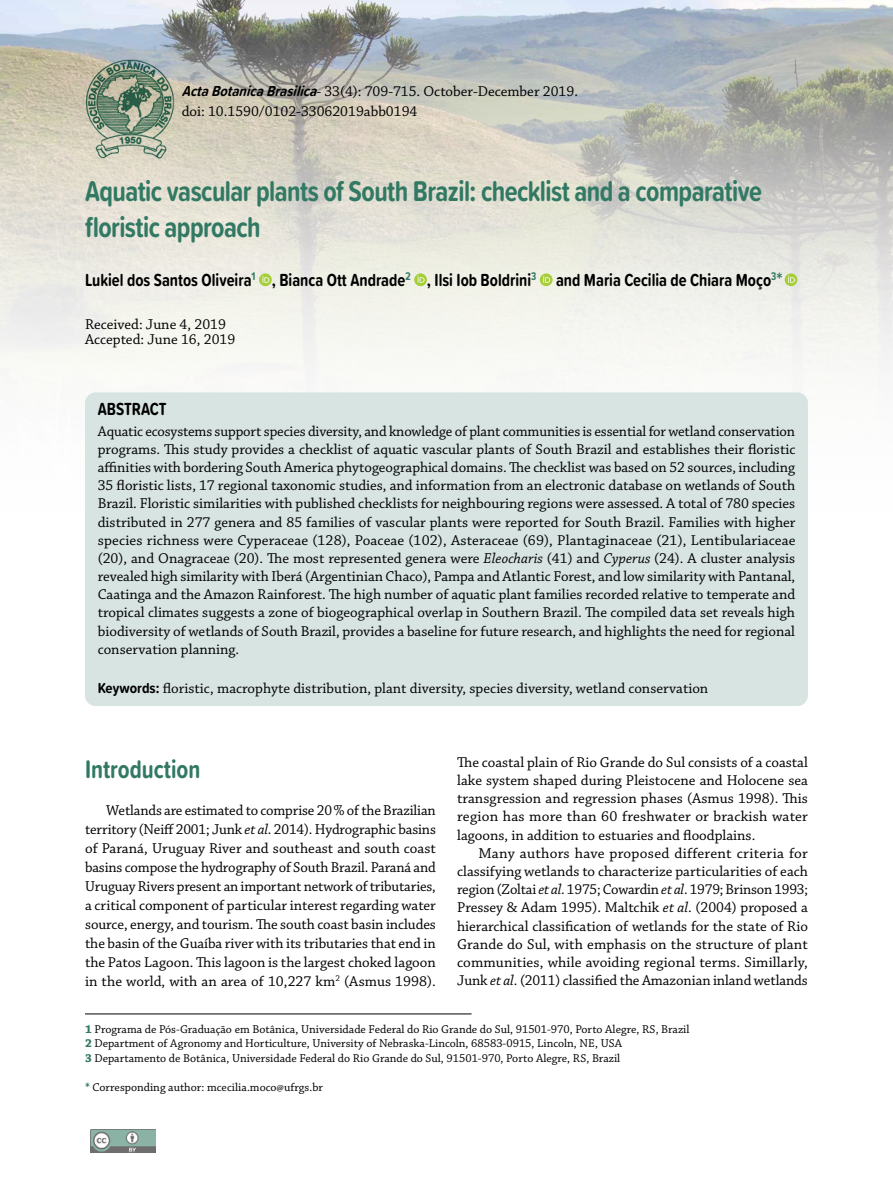
<style>
.page{position:relative;width:893px;height:1191px;background:#fff}
.page>*{position:absolute;margin:0;border:0;box-sizing:border-box;transform-origin:0 0}
.t1{font:700 29.7px/36.2px "Proxima Soft Cond";letter-spacing:-.02em;color:#327964;scale:.91 1}
.t2{font:700 26.4px "Proxima Soft Cond";color:#327964;scale:.91 1}
.t3{font:700 18.15px "Proxima Soft Cond";color:#000;scale:.91 1}
.t4{font:15px/18.1px "Chaparral Pro";color:#000;text-align:justify}
.t5{font:12px/14.4px "Chaparral Pro";color:#000}
.s1{font-family:"Proxima Soft Cond";font-weight:700;font-style:italic}
.s2{font-size:19.8px;color:#327964}
.s3{font-style:italic}
.s4{font-family:"Proxima Soft Cond";font-weight:700}
.s5{font-weight:700;color:#327964}
</style>
<div class="page">
<img style="left:0;top:0;width:893px;height:377px">
<div style="left:85px;top:392px;width:723px;height:314px;background:#d7e4e1;border-radius:11px"></div>
<hr style="left:85px;top:1013px;width:387px;height:1px;background:#000">
<img style="left:91px;top:1129px;width:65px;height:23px">
<img style="left:82px;top:54px;width:98px;height:111px">
<svg style="left:259px;top:273px;width:13px;height:13px"></svg>
<svg style="left:262px;top:276px;width:7px;height:7px"></svg>
<svg style="left:414px;top:273px;width:13px;height:13px"></svg>
<svg style="left:418px;top:276px;width:7px;height:7px"></svg>
<svg style="left:540px;top:273px;width:13px;height:13px"></svg>
<svg style="left:543px;top:276px;width:7px;height:7px"></svg>
<div style="left:785px;top:273px;width:12px;height:13px;background:#a6ce39;border-radius:50%"></div>
<svg style="left:788px;top:276px;width:7px;height:7px"></svg>
<p class="t4" style="left:182px;top:82px;width:398px"><span class="s1">ActaBotanicaBrasilica</span>- 33(4): 709-715. October-December 2019.</p>
<p class="t4" style="left:182px;top:103px;width:237px">doi: 10.1590/0102-33062019abb0194</p>
<h1 class="t1" style="left:85px;top:171px;width:746px">Aquatic vascular plants of South Brazil: checklist and a comparative floristic approach</h1>
<p class="t3" style="left:85px;top:266px;width:768px">Lukiel dos Santos Oliveira<sup>1</sup> , Bianca Ott Andrade<sup>2</sup> , Ilsi Iob Boldrini<sup>3</sup> and Maria Cecilia de Chiara Moço<sup>3</sup><span class="s2">*</span></p>
<p class="t4" style="left:85px;top:317px;width:152px;line-height:15.1px">Received: June 4, 2019<br>Accepted: June 16, 2019</p>
<p class="t3" style="left:98px;top:395px;width:77px">ABSTRACT</p>
<p class="t4" style="left:98px;top:422px;width:699px">Aquatic ecosystems support species diversity, and knowledge of plant communities is essential for wetland conservation programs. This study provides a checklist of aquatic vascular plants of South Brazil and establishes their floristic affinities with bordering South America phytogeographical domains. The checklist was based on 52 sources, including 35 floristic lists, 17 regional taxonomic studies, and information from an electronic database on wetlands of South Brazil. Floristic similarities with published checklists for neighbouring regions were assessed. A total of 780 species distributed in 277 genera and 85 families of vascular plants were reported for South Brazil. Families with higher species richness were Cyperaceae (128), Poaceae (102), Asteraceae (69), Plantaginaceae (21), Lentibulariaceae (20), and Onagraceae (20). The most represented genera were <span class="s3">Eleocharis</span> (41) and <span class="s3">Cyperus</span> (24). A cluster analysis revealed high similarity with Iberá (Argentinian Chaco), Pampa and Atlantic Forest, and low similarity with Pantanal, Caatinga and the Amazon Rainforest. The high number of aquatic plant families recorded relative to temperate and tropical climates suggests a zone of biogeographical overlap in Southern Brazil. The compiled data set reveals high biodiversity of wetlands of South Brazil, provides a baseline for future research, and highlights the need for regional conservation planning.</p>
<p class="t4" style="left:98px;top:680px;width:612px"><span class="s4">Keywords:</span> floristic, macrophyte distribution, plant diversity, species diversity, wetland conservation</p>
<p class="t4" style="left:457px;top:753px;width:352px">The coastal plain of Rio Grande do Sul consists of a coastal lake system shaped during Pleistocene and Holocene sea transgression and regression phases (Asmus 1998). This region has more than 60 freshwater or brackish water lagoons, in addition to estuaries and floodplains.</p>
<p class="t4" style="left:457px;top:844px;width:352px;text-indent:21px">Many authors have proposed different criteria for classifying wetlands to characterize particularities of each region (Zoltai <span class="s3">et al</span>. 1975; Cowardin <span class="s3">et al</span>. 1979; Brinson 1993; Pressey &amp; Adam 1995). Maltchik <span class="s3">et al</span>. (2004) proposed a hierarchical classification of wetlands for the state of Rio Grande do Sul, with emphasis on the structure of plant communities, while avoiding regional terms. Simillarly, Junk <span class="s3">et al</span>. (2011) classified the Amazonian inland wetlands</p>
<p class="t5" style="left:85px;top:1022px;width:606px"><span class="s5">1</span> Programa de Pós-Graduação em Botânica, Universidade Federal do Rio Grande do Sul, 91501-970, Porto Alegre, RS, Brazil<br><span class="s5">2</span> Department of Agronomy and Horticulture, University of Nebraska-Lincoln, 68583-0915, Lincoln, NE, USA<br><span class="s5">3</span> Departamento de Botânica, Universidade Federal do Rio Grande do Sul, 91501-970, Porto Alegre, RS, Brazil</p>
<p class="t5" style="left:85px;top:1080px;width:239px"><span class="s5">*</span> Corresponding author: mcecilia.moco@ufrgs.br</p>
<h2 class="t2" style="left:85px;top:749px;width:128px">Introduction</h2>
<p class="t4" style="left:85px;top:802px;width:352px;line-height:18.9px;text-indent:21px">Wetlands are estimated to comprise 20% of the Brazilian territory (Neiff 2001; Junk <span class="s3">et al</span>. 2014). Hydrographic basins of Paraná, Uruguay River and southeast and south coast basins compose the hydrography of South Brazil. Paraná and Uruguay Rivers present an important network of tributaries, a critical component of particular interest regarding water source, energy, and tourism. The south coast basin includes the basin of the Guaíba river with its tributaries that end in the Patos Lagoon. This lagoon is the largest choked lagoon in the world, with an area of 10,227 km<sup>2</sup> (Asmus 1998).</p>
</div>
